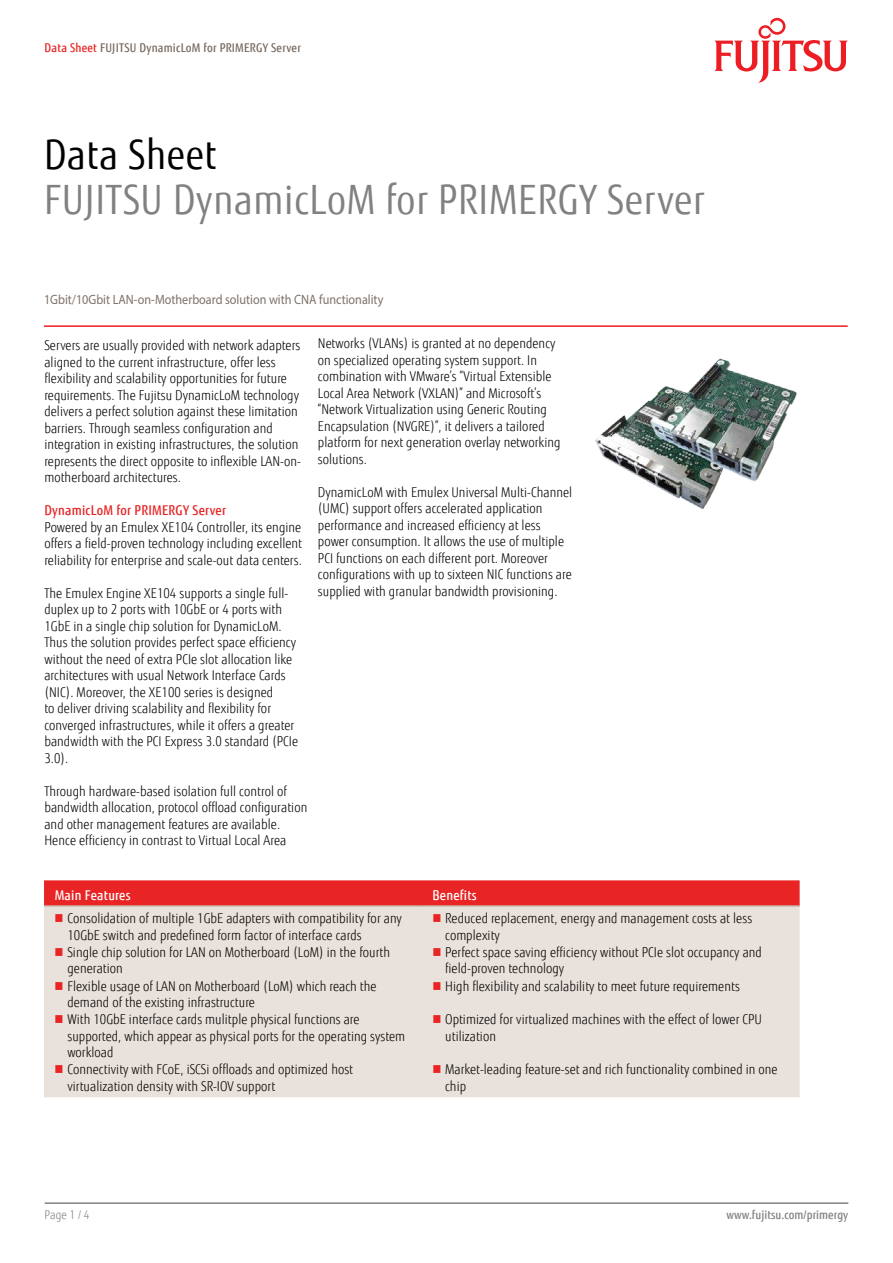
<style>
.page{position:relative;width:893px;height:1263px;background:#fff}
.page>*{position:absolute;margin:0;border:0;box-sizing:border-box;transform-origin:0 0}
.t1{font:40.5px "Fujitsu Sans";letter-spacing:.02em;color:#818280;scale:.9 1}
.t2{font:40.5px "Fujitsu Sans";letter-spacing:.02em;color:#000;scale:.9 1}
.t3{font:300 13.5px/16.5px "Fujitsu Sans";letter-spacing:.005em;color:#000;scale:.9 1}
.t4{font:13.5px "Myriad Pro";color:#7e7168;scale:.9 1}
.t5{font:500 13.5px "Fujitsu Sans";letter-spacing:.02em;color:#e82425;scale:.9 1}
.t6{font:500 13.5px "Fujitsu Sans";letter-spacing:.02em;color:#fff;scale:.9 1}
.t7{font:500 12px "Fujitsu Sans";letter-spacing:.02em;color:#79695e;scale:.9 1}
.t8{font:500 12px "Fujitsu Sans";letter-spacing:.005em;color:#818280;scale:.9 1}
.t9{font:300 12px "Fujitsu Sans";color:#818280;scale:.9 1}
.s1{color:#e92425}
</style>
<div class="page">
<hr style="left:45px;top:1202px;width:803px;height:2px;background:#818280">
<hr style="left:44px;top:325px;width:804px;height:2px;background:#ed1d24">
<svg style="left:714px;top:18px;width:134px;height:65px"></svg>
<img style="left:595px;top:358px;width:202px;height:150px">
<div style="left:44px;top:880px;width:756px;height:25px;background:#e92425"></div>
<div style="left:44px;top:907px;width:756px;height:190px;background:#e9e1db"></div>
<hr style="left:44px;top:905px;width:378px;height:2px;background:#c9bbb0">
<hr style="left:422px;top:905px;width:378px;height:2px;background:#c9bbb0">
<svg style="left:56px;top:914px;width:7px;height:8px"></svg>
<svg style="left:433px;top:914px;width:7px;height:8px"></svg>
<svg style="left:56px;top:948px;width:7px;height:8px"></svg>
<svg style="left:433px;top:948px;width:7px;height:8px"></svg>
<svg style="left:56px;top:982px;width:7px;height:7px"></svg>
<svg style="left:433px;top:982px;width:7px;height:7px"></svg>
<svg style="left:56px;top:1015px;width:7px;height:8px"></svg>
<svg style="left:433px;top:1015px;width:7px;height:8px"></svg>
<svg style="left:56px;top:1065px;width:7px;height:8px"></svg>
<svg style="left:433px;top:1065px;width:7px;height:8px"></svg>
<p class="t7" style="left:45px;top:40px;width:286px"><span class="s1">Data Sheet</span> FUJITSU DynamicLoM for PRIMERGY Server</p>
<h1 class="t2" style="left:44px;top:131px;width:193px">Data Sheet</h1>
<h1 class="t1" style="left:44px;top:176px;width:736px">FUJITSU DynamicLoM for PRIMERGY Server</h1>
<p class="t4" style="left:44px;top:291px;width:379px">1Gbit/10Gbit LAN-on-Motherboard solution with CNA functionality</p>
<p class="t3" style="left:44px;top:337px;width:287px">Servers are usually provided with network adapters aligned to the current infrastructure, offer less flexibility and scalability opportunities for future requirements. The Fujitsu DynamicLoM technology delivers a perfect solution against these limitation barriers. Through seamless configuration and integration in existing infrastructures, the solution represents the direct opposite to inflexible LAN-on&shy;motherboard architectures.</p>
<p class="t5" style="left:44px;top:502px;width:203px">DynamicLoM for PRIMERGY Server</p>
<p class="t3" style="left:44px;top:519px;width:288px;text-align:justify">Powered by an Emulex XE104 Controller, its engine offers a field-proven technology including excellent reliability for enterprise and scale-out data centers.</p>
<p class="t3" style="left:44px;top:585px;width:283px">The Emulex Engine XE104 supports a single full&shy;duplex up to 2 ports with 10GbE or 4 ports with 1GbE in a single chip solution for DynamicLoM.<br>Thus the solution provides perfect space efficiency without the need of extra PCIe slot allocation like architectures with usual Network Interface Cards (NIC). Moreover, the XE100 series is designed<br>to deliver driving scalability and flexibility for converged infrastructures, while it offers a greater bandwidth with the PCI Express 3.0 standard (PCIe 3.0).</p>
<p class="t3" style="left:44px;top:783px;width:294px">Through hardware-based isolation full control of bandwidth allocation, protocol offload configuration and other management features are available.<br>Hence efficiency in contrast to Virtual Local Area</p>
<p class="t3" style="left:318px;top:335px;width:271px">Networks (VLANs) is granted at no dependency on specialized operating system support. In combination with VMware’s “Virtual Extensible Local Area Network (VXLAN)” and Microsoft’s “Network Virtualization using Generic Routing Encapsulation (NVGRE)”, it delivers a tailored platform for next generation overlay networking solutions.</p>
<p class="t3" style="left:318px;top:484px;width:284px">DynamicLoM with Emulex Universal Multi-Channel (UMC) support offers accelerated application performance and increased efficiency at less power consumption. It allows the use of multiple PCI functions on each different port. Moreover configurations with up to sixteen NIC functions are supplied with granular bandwidth provisioning.</p>
<p class="t6" style="left:55px;top:886px;width:86px">Main Features</p>
<p class="t6" style="left:432px;top:886px;width:51px">Benefits</p>
<p class="t3" style="left:67px;top:910px;width:373px">Consolidation of multiple 1GbE adapters with compatibility for any<br>10GbE switch and predefined form factor of interface cards</p>
<p class="t3" style="left:445px;top:910px;width:343px">Reduced replacement, energy and management costs at less complexity</p>
<p class="t3" style="left:67px;top:944px;width:360px">Single chip solution for LAN on Motherboard (LoM) in the fourth generation</p>
<p class="t3" style="left:445px;top:944px;width:353px">Perfect space saving efficiency without PCIe slot occupancy and field-proven technology</p>
<p class="t3" style="left:67px;top:978px;width:345px">Flexible usage of LAN on Motherboard (LoM) which reach the demand of the existing infrastructure</p>
<p class="t3" style="left:445px;top:978px;width:329px">High flexibility and scalability to meet future requirements</p>
<p class="t3" style="left:67px;top:1011px;width:377px">With 10GbE interface cards mulitple physical functions are supported, which appear as physical ports for the operating system workload</p>
<p class="t3" style="left:445px;top:1011px;width:353px">Optimized for virtualized machines with the effect of lower CPU utilization</p>
<p class="t3" style="left:67px;top:1061px;width:319px">Connectivity with FCoE, iSCSi offloads and optimized host virtualization density with SR-IOV support</p>
<p class="t3" style="left:445px;top:1061px;width:371px">Market-leading feature-set and rich functionality combined in one chip</p>
<p class="t9" style="left:45px;top:1208px;width:51px">Page 1 / 4</p>
<p class="t8" style="left:726px;top:1208px;width:137px">www.fujitsu.com/primergy</p>
</div>
